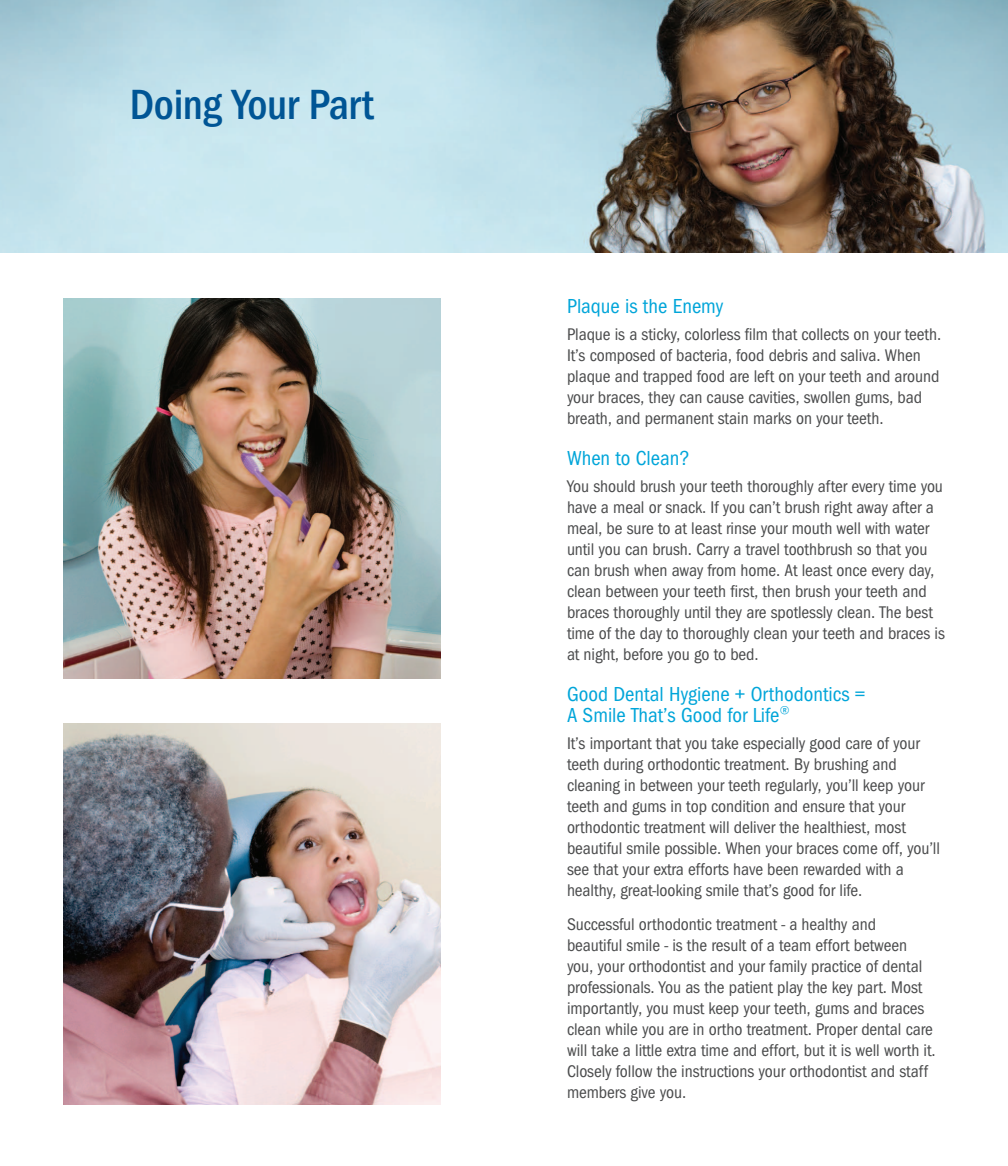
<style>
.page{position:relative;width:1008px;height:1166px;background:#fff}
.page>*{position:absolute;margin:0;border:0;box-sizing:border-box;transform-origin:0 0}
.t1{font:500 condensed 43.75px "Franklin Gothic";letter-spacing:-.01em;color:#005595}
.t2{font:condensed 21px/21px "Franklin Gothic";color:#00a5d9}
.t3{font:condensed 17.5px/21px "Franklin Gothic";letter-spacing:-.005em;color:#4b4c4d}
</style>
<div class="page">
<img style="left:63px;top:723px;width:378px;height:381px">
<img style="left:0;top:0;width:1008px;height:253px">
<img style="left:63px;top:298px;width:378px;height:381px">
<h1 class="t1" style="left:130px;top:80px;width:246px">Doing Your Part</h1>
<p class="t2" style="left:567px;top:296px;width:158px">Plaque is the Enemy</p>
<p class="t3" style="left:567px;top:324px;width:376px">Plaque is a sticky, colorless film that collects on your teeth.<br>It’s composed of bacteria, food debris and saliva. When plaque and trapped food are left on your teeth and around your braces, they can cause cavities, swollen gums, bad breath, and permanent stain marks on your teeth.</p>
<p class="t2" style="left:567px;top:448px;width:124px">When to Clean?</p>
<p class="t3" style="left:567px;top:476px;width:379px">You should brush your teeth thoroughly after every time you have a meal or snack. If you can’t brush right away after a meal, be sure to at least rinse your mouth well with water until you can brush. Carry a travel toothbrush so that you can brush when away from home. At least once every day, clean between your teeth first, then brush your teeth and braces thoroughly until they are spotlessly clean. The best time of the day to thoroughly clean your teeth and braces is at night, before you go to bed.</p>
<p class="t2" style="left:567px;top:684px;width:300px">Good Dental Hygiene + Orthodontics =<br>A Smile That’s Good for Life®</p>
<p class="t3" style="left:567px;top:733px;width:374px">It’s important that you take especially good care of your teeth during orthodontic treatment. By brushing and cleaning in between your teeth regularly, you’ll keep your teeth and gums in top condition and ensure that your orthodontic treatment will deliver the healthiest, most beautiful smile possible. When your braces come off, you’ll see that your extra efforts have been rewarded with a healthy, great-looking smile that’s good for life.</p>
<p class="t3" style="left:567px;top:913px;width:370px">Successful orthodontic treatment - a healthy and beautiful smile - is the result of a team effort between you, your orthodontist and your family practice of dental professionals. You as the patient play the key part. Most importantly, you must keep your teeth, gums and braces clean while you are in ortho treatment. Proper dental care will take a little extra time and effort, but it is well worth it.<br>Closely follow the instructions your orthodontist and staff members give you.</p>
</div>
